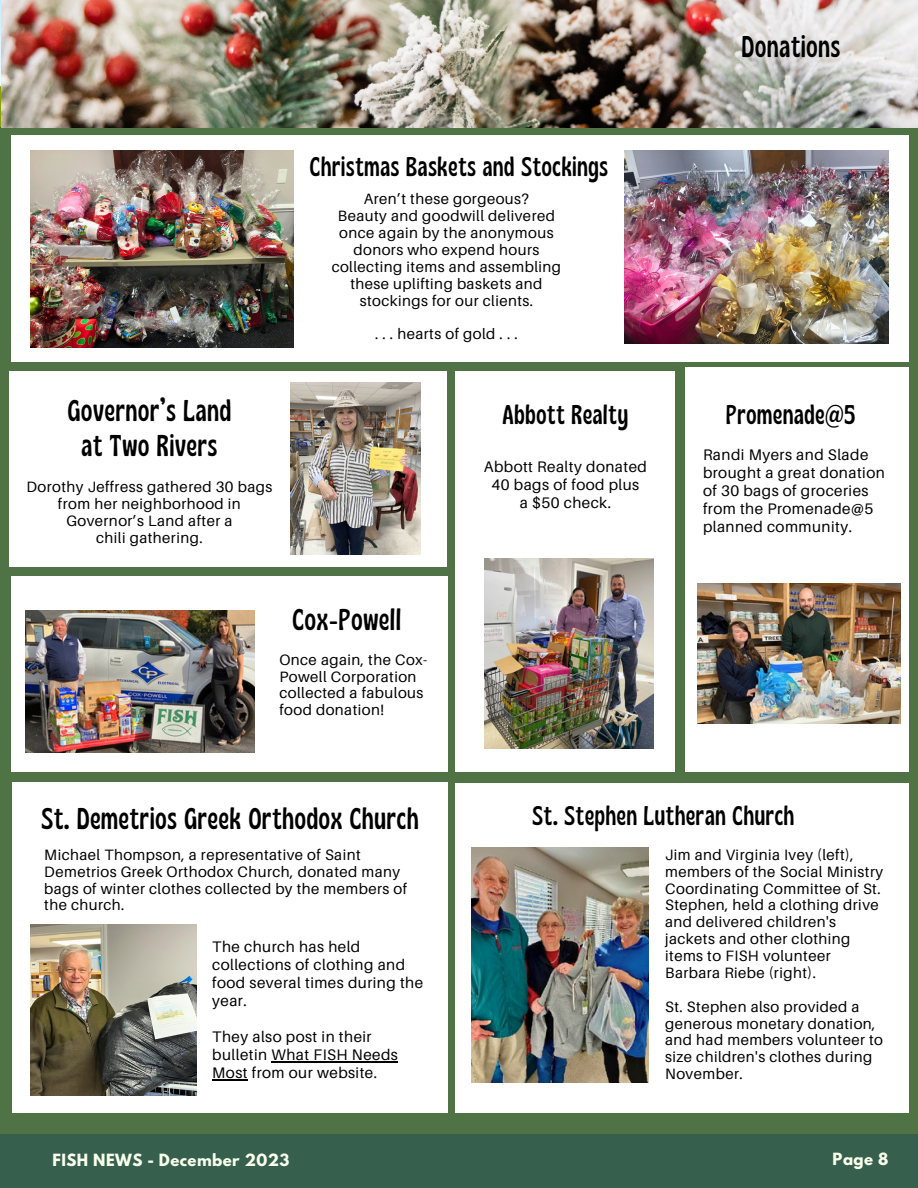
<style>
.page{position:relative;width:918px;height:1188px;background:#4f7344}
.page>*{position:absolute;margin:0;border:0;box-sizing:border-box;transform-origin:0 0}
.t1{font:condensed 30px "Gliker";letter-spacing:.03em;color:#000}
.t2{font:condensed 27px "Gliker";letter-spacing:.03em;color:#000}
.t3{font:15.3px/18px "Aileron";letter-spacing:.03em;color:#000}
.t4{font:15px/16.8px "Aileron";letter-spacing:.03em;color:#000}
.t5{font:700 15px "League Spartan";letter-spacing:.03em;color:#f9ffed}
</style>
<div class="page">
<div style="left:0;top:1134px;width:918px;height:54px;background:#375f4e"></div>
<img style="left:1px;top:0;width:917px;height:127px">
<div style="left:11px;top:577px;width:437px;height:195px;background:#fff"></div>
<img style="left:25px;top:610px;width:230px;height:143px">
<div style="left:11px;top:135px;width:898px;height:226px;background:#fff"></div>
<img style="left:624px;top:151px;width:265px;height:193px">
<img style="left:31px;top:151px;width:263px;height:197px">
<div style="left:9px;top:372px;width:437px;height:195px;background:#fff"></div>
<img style="left:291px;top:383px;width:129px;height:172px">
<div style="left:456px;top:372px;width:219px;height:400px;background:#fff"></div>
<img style="left:484px;top:559px;width:169px;height:190px">
<div style="left:12px;top:782px;width:436px;height:331px;background:#fff"></div>
<img style="left:31px;top:925px;width:165px;height:171px">
<hr style="left:271px;top:1061px;width:127px;height:1px;background:#000">
<hr style="left:212px;top:1079px;width:36px;height:1px;background:#000">
<div style="left:685px;top:367px;width:224px;height:405px;background:#fff"></div>
<img style="left:698px;top:584px;width:202px;height:139px">
<div style="left:456px;top:783px;width:453px;height:330px;background:#fff"></div>
<img style="left:472px;top:847px;width:176px;height:236px">
<p class="t1" style="left:68px;top:392px;width:165px">Governor’s Land</p>
<p class="t1" style="left:81px;top:427px;width:137px">at Two Rivers</p>
<p class="t4" style="left:27px;top:479px;width:247px;text-align:center">Dorothy Jeffress gathered 30 bags from her neighborhood in<br>Governor’s Land after a</p>
<p class="t4" style="left:96px;top:529px;width:108px">chili gathering.</p>
<p class="t2" style="left:310px;top:149px;width:300px">Christmas Baskets and Stockings</p>
<p class="t4" style="left:364px;top:190px;width:167px">Aren’t these gorgeous?</p>
<p class="t4" style="left:332px;top:207px;width:231px;text-align:center">Beauty and goodwill delivered once again by the anonymous donors who expend hours collecting items and assembling these uplifting baskets and stockings for our clients.</p>
<p class="t4" style="left:375px;top:325px;width:144px">. . . hearts of gold . . .</p>
<p class="t2" style="left:503px;top:397px;width:127px">Abbott Realty</p>
<p class="t3" style="left:484px;top:457px;width:165px;text-align:center">Abbott Realty donated<br>40 bags of food plus</p>
<p class="t3" style="left:520px;top:493px;width:93px">a $50 check.</p>
<p class="t1" style="left:293px;top:601px;width:110px">Cox-Powell</p>
<p class="t4" style="left:279px;top:651px;width:149px">Once again, the Cox-<br>Powell Corporation collected a fabulous food donation!</p>
<p class="t1" style="left:742px;top:28px;width:100px">Donations</p>
<p class="t2" style="left:726px;top:397px;width:131px">Promenade@5</p>
<p class="t3" style="left:703px;top:445px;width:183px">Randi Myers and Slade brought a great donation of 30 bags of groceries from the Promenade@5 planned community.</p>
<p class="t1" style="left:41px;top:800px;width:379px">St. Demetrios Greek Orthodox Church</p>
<p class="t4" style="left:44px;top:846px;width:364px">Michael Thompson, a representative of Saint Demetrios Greek Orthodox Church, donated many bags of winter clothes collected by the members of the church.</p>
<p class="t3" style="left:212px;top:937px;width:212px">The church has held collections of clothing and food several times during the year.</p>
<p class="t3" style="left:212px;top:1027px;width:187px">They also post in their bulletin What FISH Needs<br>Most from our website.</p>
<p class="t2" style="left:533px;top:799px;width:263px">St. Stephen Lutheran Church</p>
<p class="t4" style="left:665px;top:846px;width:220px">Jim and Virginia Ivey (left), members of the Social Ministry<br>Coordinating Committee of St.<br>Stephen, held a clothing drive and delivered children's jackets and other clothing items to FISH volunteer<br>Barbara Riebe (right).</p>
<p class="t4" style="left:665px;top:998px;width:219px">St. Stephen also provided a generous monetary donation, and had members volunteer to size children's clothes during<br>November.</p>
<p class="t5" style="left:53px;top:1152px;width:238px">FISH NEWS - December 2023</p>
<p class="t5" style="left:833px;top:1151px;width:57px">Page 8</p>
</div>
